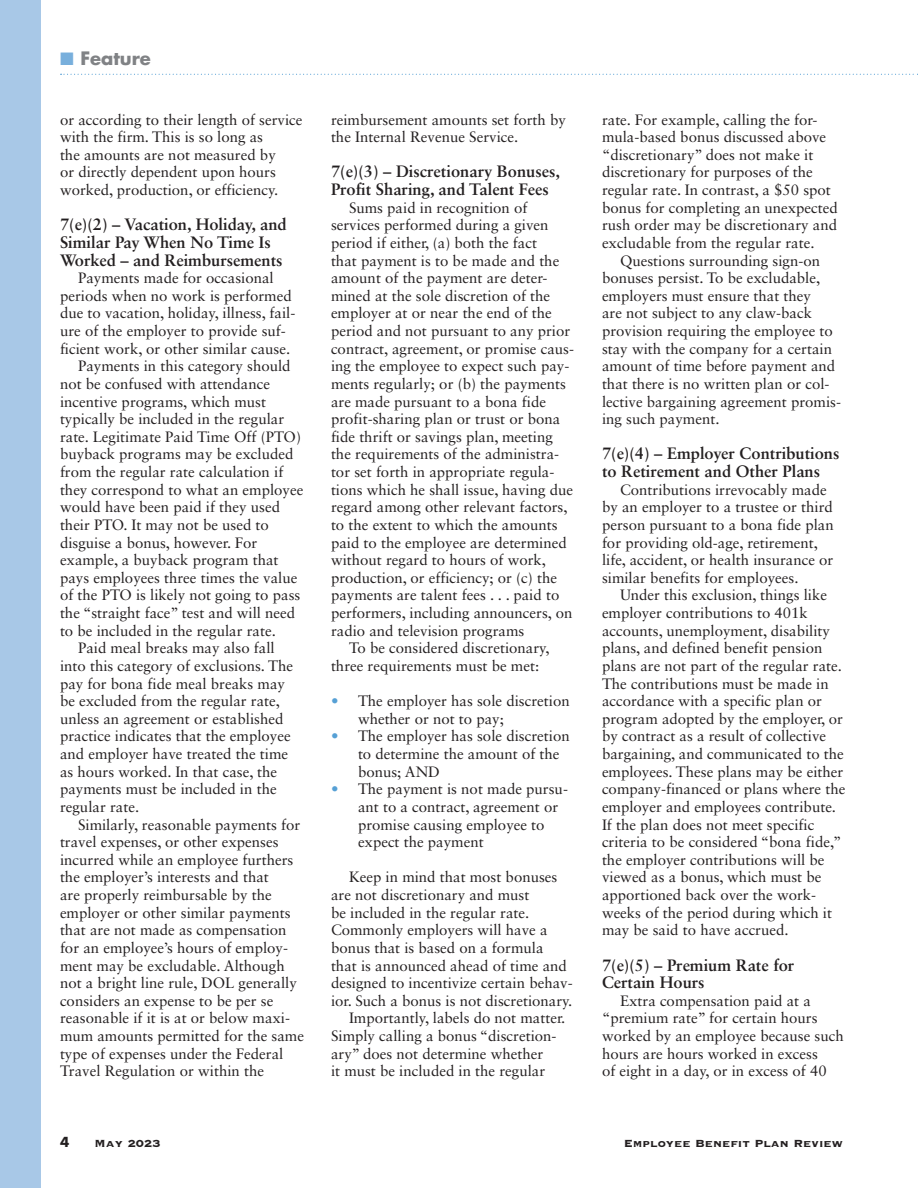
<style>
.page{position:relative;width:918px;height:1188px;background:#fff}
.page>*{position:absolute;margin:0;border:0;box-sizing:border-box;transform-origin:0 0}
.t1{font:700 18px "Futura Std";color:#808285}
.HeadB{font:700 16.5px/17.7px "Sabon LT Std";color:#231f20}
.TextInd{font:15px/17.7px "Sabon LT Std";color:#231f20}
.t2{font:13.5px "Copperplate Gothic Std 33 BC";color:#231f20}
.t3{font:700 13.5px "Futura Std";color:#231f20}
.s1{color:#78afdc}
.s2{color:#56a0d5}
</style>
<div class="page">
<svg style="left:61px;top:74px;width:857px;height:1px"></svg>
<div style="left:0;top:0;width:41px;height:1188px;background:#a8c8e7"></div>
<p class="t1" style="left:60px;top:46px;width:92px"><span class="s1">■</span> Feature</p>
<p class="TextInd" style="left:60px;top:110px;width:244px">or according to their length of service with the firm. This is so long as<br>the amounts are not measured by<br>or directly dependent upon hours worked, production, or efficiency.</p>
<p class="HeadB" style="left:60px;top:215px;width:228px">7(e)(2) – Vacation, Holiday, and<br>Similar Pay When No Time Is<br>Worked – and Reimbursements</p>
<p class="TextInd" style="left:60px;top:269px;width:237px;text-indent:18px">Payments made for occasional periods when no work is performed due to vacation, holiday, illness, fail&shy;ure of the employer to provide suf&shy;ficient work, or other similar cause.</p>
<p class="TextInd" style="left:60px;top:357px;width:245px;text-indent:18px">Payments in this category should not be confused with attendance incentive programs, which must typically be included in the regular rate. Legitimate Paid Time Off (PTO) buyback programs may be excluded from the regular rate calculation if they correspond to what an employee would have been paid if they used their PTO. It may not be used to disguise a bonus, however. For example, a buyback program that pays employees three times the value of the PTO is likely not going to pass the “straight face” test and will need to be included in the regular rate.</p>
<p class="TextInd" style="left:60px;top:639px;width:235px;text-indent:18px">Paid meal breaks may also fall into this category of exclusions. The pay for bona fide meal breaks may be excluded from the regular rate, unless an agreement or established practice indicates that the employee and employer have treated the time as hours worked. In that case, the payments must be included in the regular rate.</p>
<p class="TextInd" style="left:60px;top:815px;width:246px;text-indent:18px">Similarly, reasonable payments for travel expenses, or other expenses incurred while an employee furthers the employer’s interests and that<br>are properly reimbursable by the employer or other similar payments that are not made as compensation for an employee’s hours of employ&shy;ment may be excludable. Although not a bright line rule, DOL generally considers an expense to be per se reasonable if it is at or below maxi&shy;mum amounts permitted for the same type of expenses under the Federal Travel Regulation or within the</p>
<p class="TextInd" style="left:331px;top:110px;width:236px">reimbursement amounts set forth by the Internal Revenue Service.</p>
<p class="HeadB" style="left:331px;top:162px;width:231px">7(e)(3) – Discretionary Bonuses,<br>Profit Sharing, and Talent Fees</p>
<p class="TextInd" style="left:331px;top:198px;width:245px;text-indent:18px">Sums paid in recognition of services performed during a given period if either, (a) both the fact<br>that payment is to be made and the amount of the payment are deter&shy;mined at the sole discretion of the employer at or near the end of the period and not pursuant to any prior contract, agreement, or promise caus&shy;ing the employee to expect such pay&shy;ments regularly; or (b) the payments are made pursuant to a bona fide profit-sharing plan or trust or bona fide thrift or savings plan, meeting the requirements of the administra&shy;tor set forth in appropriate regula&shy;tions which he shall issue, having due regard among other relevant factors, to the extent to which the amounts paid to the employee are determined without regard to hours of work, production, or efficiency; or (c) the payments are talent fees . . . paid to performers, including announcers, on radio and television programs</p>
<p class="TextInd" style="left:331px;top:639px;width:220px;text-indent:18px">To be considered discretionary, three requirements must be met:</p>
<p class="TextInd" style="left:358px;top:692px;width:213px;text-indent:-27px"><span class="s2">•</span> The employer has sole discretion whether or not to pay;</p>
<p class="TextInd" style="left:358px;top:727px;width:213px;text-indent:-27px"><span class="s2">•</span> The employer has sole discretion to determine the amount of the bonus; AND</p>
<p class="TextInd" style="left:358px;top:780px;width:211px;text-indent:-27px"><span class="s2">•</span> The payment is not made pursu&shy;ant to a contract, agreement or promise causing employee to expect the payment</p>
<p class="TextInd" style="left:331px;top:868px;width:243px;text-indent:18px">Keep in mind that most bonuses are not discretionary and must<br>be included in the regular rate.<br>Commonly employers will have a bonus that is based on a formula that is announced ahead of time and designed to incentivize certain behav&shy;ior. Such a bonus is not discretionary.</p>
<p class="TextInd" style="left:331px;top:1009px;width:236px;text-indent:18px">Importantly, labels do not matter.<br>Simply calling a bonus “discretion&shy;ary” does not determine whether<br>it must be included in the regular</p>
<p class="TextInd" style="left:602px;top:110px;width:237px">rate. For example, calling the for&shy;mula-based bonus discussed above “discretionary” does not make it discretionary for purposes of the regular rate. In contrast, a $50 spot bonus for completing an unexpected rush order may be discretionary and excludable from the regular rate.</p>
<p class="TextInd" style="left:602px;top:251px;width:241px;text-indent:18px">Questions surrounding sign-on bonuses persist. To be excludable, employers must ensure that they<br>are not subject to any claw-back provision requiring the employee to stay with the company for a certain amount of time before payment and that there is no written plan or col&shy;lective bargaining agreement promis&shy;ing such payment.</p>
<p class="HeadB" style="left:602px;top:444px;width:239px">7(e)(4) – Employer Contributions to Retirement and Other Plans</p>
<p class="TextInd" style="left:602px;top:480px;width:233px;text-indent:18px">Contributions irrevocably made by an employer to a trustee or third person pursuant to a bona fide plan for providing old-age, retirement, life, accident, or health insurance or similar benefits for employees.</p>
<p class="TextInd" style="left:602px;top:586px;width:245px;text-indent:18px">Under this exclusion, things like employer contributions to 401k accounts, unemployment, disability plans, and defined benefit pension plans are not part of the regular rate.<br>The contributions must be made in accordance with a specific plan or program adopted by the employer, or by contract as a result of collective bargaining, and communicated to the employees. These plans may be either company-financed or plans where the employer and employees contribute.<br>If the plan does not meet specific criteria to be considered “bona fide,” the employer contributions will be viewed as a bonus, which must be apportioned back over the work&shy;weeks of the period during which it may be said to have accrued.</p>
<p class="HeadB" style="left:602px;top:956px;width:194px">7(e)(5) – Premium Rate for<br>Certain Hours</p>
<p class="TextInd" style="left:602px;top:992px;width:243px;text-indent:18px">Extra compensation paid at a “premium rate” for certain hours worked by an employee because such hours are hours worked in excess<br>of eight in a day, or in excess of 40</p>
<p class="t3" style="left:60px;top:1133px;width:11px">4</p>
<p class="t2" style="left:95px;top:1136px;width:68px">May 2023</p>
<p class="t2" style="left:624px;top:1136px;width:221px">Employee Benefit Plan Review</p>
</div>
